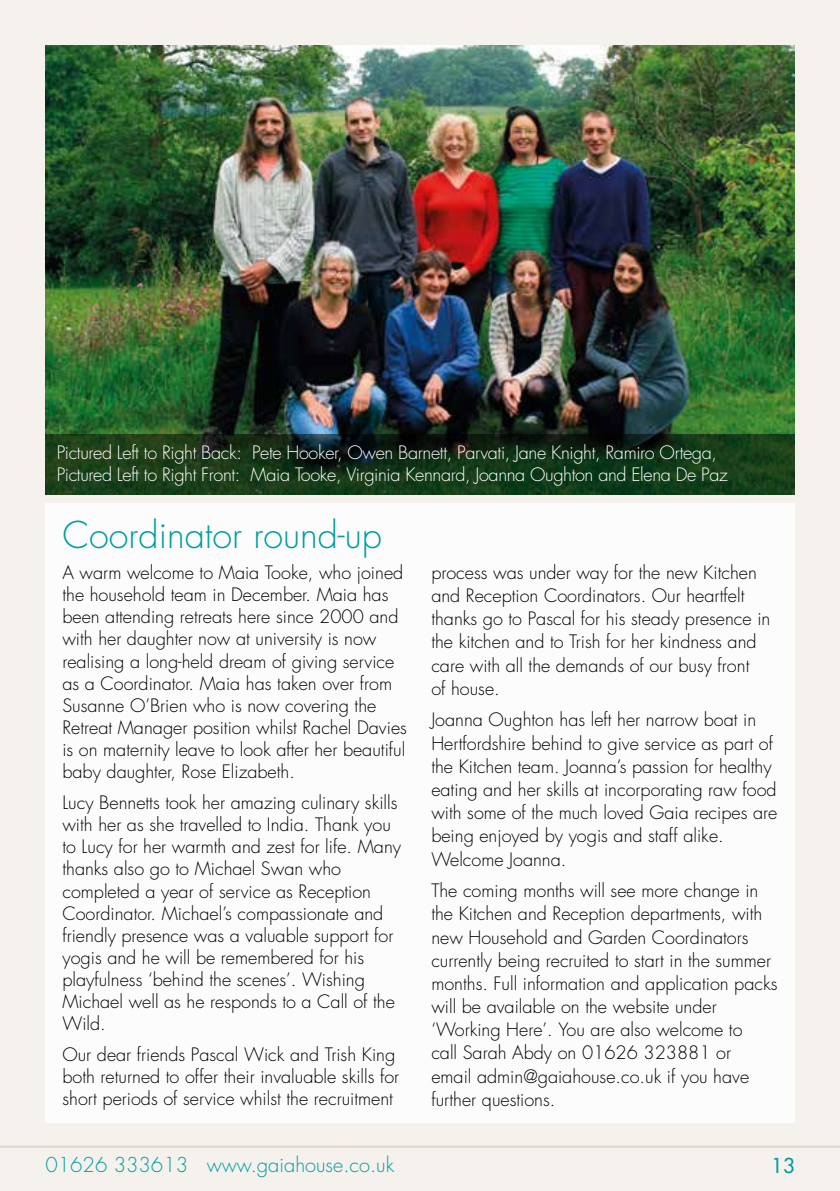
<style>
.page{position:relative;width:840px;height:1191px;background:#fff}
.page>*{position:absolute;margin:0;border:0;box-sizing:border-box;transform-origin:0 0}
.t1{font:300 36px "Futura";color:#009e9d}
.t2{font:300 20px "Futura";color:#009e9d}
.t3{font:20px "Futura";color:#009e9d}
.t4{font:300 18px/22.2px "Futura";color:#000}
.t5{font:300 18px/22px "Futura";letter-spacing:-.02em;color:#fff}
</style>
<div class="page">
<div style="left:0;top:0;width:839px;height:1191px;background:#f5f1ed"></div>
<hr style="left:0;top:1145px;width:839px;height:2px;background:#eae3db">
<div style="left:45px;top:504px;width:749px;height:619px;background:#fdfcfc"></div>
<img style="left:45px;top:45px;width:749px;height:389px">
<svg style="left:45px;top:434px;width:749px;height:61px;background:#143417"></svg>
<p class="t5" style="left:57px;top:442px;width:672px">Pictured Left to Right Back: Pete Hooker, Owen Barnett, Parvati, Jane Knight, Ramiro Ortega,<br>Pictured Left to Right Front: Maia Tooke, Virginia Kennard, Joanna Oughton and Elena De Paz</p>
<h1 class="t1" style="left:62px;top:513px;width:321px">Coordinator round-up</h1>
<p class="t4" style="left:62px;top:562px;width:346px">A warm welcome to Maia Tooke, who joined the household team in December. Maia has been attending retreats here since 2000 and with her daughter now at university is now realising a long-held dream of giving service as a Coordinator. Maia has taken over from Susanne O’Brien who is now covering the Retreat Manager position whilst Rachel Davies is on maternity leave to look after her beautiful baby daughter, Rose Elizabeth.</p>
<p class="t4" style="left:62px;top:792px;width:340px">Lucy Bennetts took her amazing culinary skills with her as she travelled to India. Thank you to Lucy for her warmth and zest for life. Many thanks also go to Michael Swan who completed a year of service as Reception Coordinator. Michael’s compassionate and friendly presence was a valuable support for yogis and he will be remembered for his playfulness ‘behind the scenes’. Wishing Michael well as he responds to a Call of the Wild.</p>
<p class="t4" style="left:62px;top:1044px;width:338px">Our dear friends Pascal Wick and Trish King both returned to offer their invaluable skills for short periods of service whilst the recruitment</p>
<p class="t4" style="left:431px;top:561px;width:340px;line-height:23.2px">process was under way for the new Kitchen and Reception Coordinators. Our heartfelt thanks go to Pascal for his steady presence in the kitchen and to Trish for her kindness and care with all the demands of our busy front<br>of house.</p>
<p class="t4" style="left:431px;top:709px;width:347px;line-height:23.2px">Joanna Oughton has left her narrow boat in Hertfordshire behind to give service as part of the Kitchen team. Joanna’s passion for healthy eating and her skills at incorporating raw food with some of the much loved Gaia recipes are being enjoyed by yogis and staff alike.<br>Welcome Joanna.</p>
<p class="t4" style="left:431px;top:879px;width:347px;line-height:23.2px">The coming months will see more change in the Kitchen and Reception departments, with new Household and Garden Coordinators currently being recruited to start in the summer months. Full information and application packs will be available on the website under ‘Working Here’. You are also welcome to<br>call Sarah Abdy on 01626 323881 or<br>email admin@gaiahouse.co.uk if you have further questions.</p>
<p class="t2" style="left:45px;top:1152px;width:350px">01626 333613 www.gaiahouse.co.uk</p>
<p class="t3" style="left:771px;top:1152px;width:25px">13</p>
</div>
